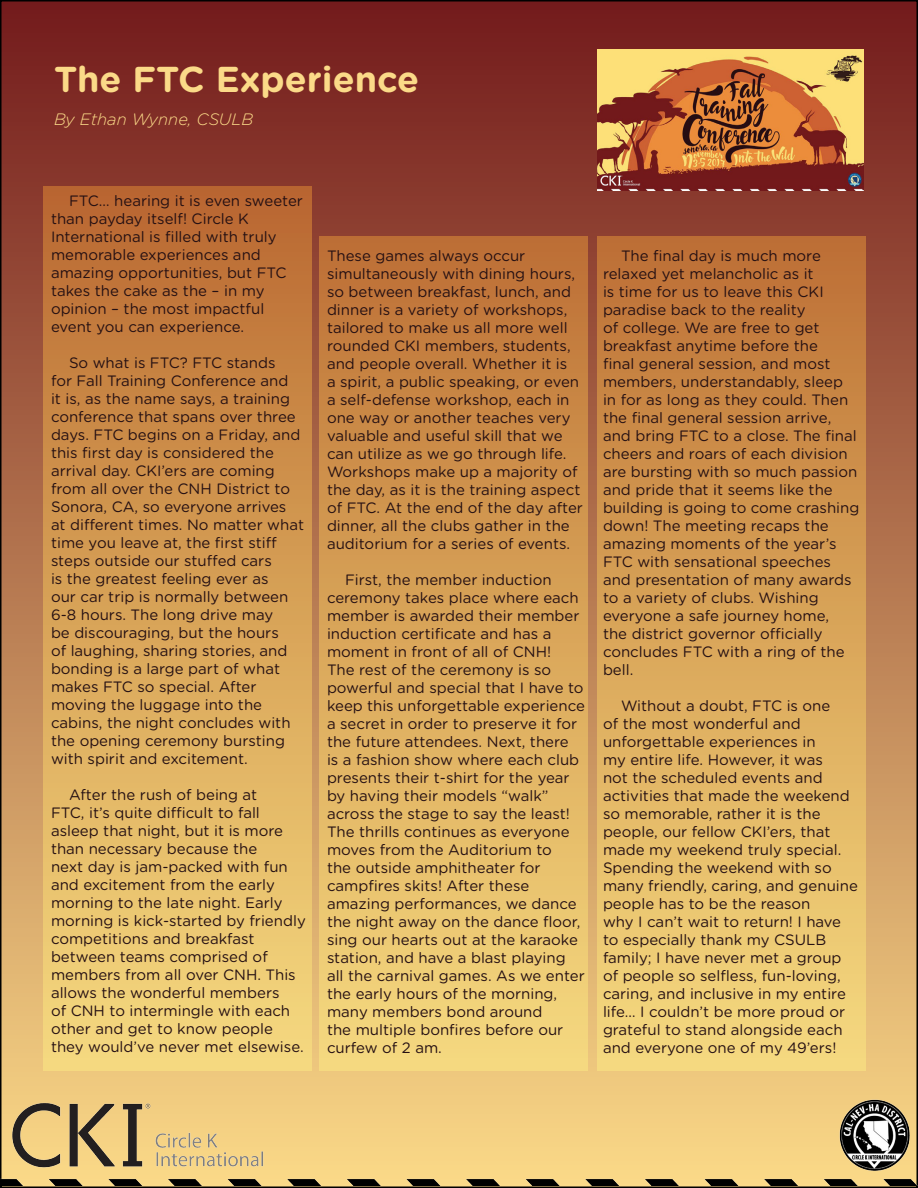
<style>
.page{position:relative;width:918px;height:1188px;background:#fff}
.page>*{position:absolute;margin:0;border:0;box-sizing:border-box;transform-origin:0 0}
.t1{font:700 36px "Gotham Rounded";color:#fbda88}
.t2{font:italic 300 16.5px "Gotham Rounded";color:#fbda88}
.t3{font:15px/18px "Gotham Rounded";color:#251013}
</style>
<div class="page">
<div style="left:1px;top:1px;width:916px;height:1186px;background:linear-gradient(to bottom,#741c1c,#fcdc88)"></div>
<div style="left:320px;top:236px;width:268px;height:835px;background:linear-gradient(to bottom,#bd7136,#f7dc80)"></div>
<div style="left:597px;top:236px;width:268px;height:835px;background:linear-gradient(to bottom,#bd7136,#f7dc80)"></div>
<img style="left:0;top:1098px;width:918px;height:88px">
<img style="left:597px;top:50px;width:267px;height:140px">
<div style="left:44px;top:187px;width:268px;height:884px;background:linear-gradient(to bottom,#ba6931,#f7dc80)"></div>
<h1 class="t1" style="left:54px;top:53px;width:367px">The FTC Experience</h1>
<p class="t2" style="left:54px;top:108px;width:201px">By Ethan Wynne, CSULB</p>
<p class="t3" style="left:51px;top:191px;width:254px;text-indent:18px">FTC… hearing it is even sweeter than payday itself! Circle K<br>International is filled with truly memorable experiences and amazing opportunities, but FTC takes the cake as the – in my opinion – the most impactful event you can experience.</p>
<p class="t3" style="left:51px;top:353px;width:255px;text-indent:18px">So what is FTC? FTC stands<br>for Fall Training Conference and<br>it is, as the name says, a training conference that spans over three days. FTC begins on a Friday, and this first day is considered the arrival day. CKI’ers are coming from all over the CNH District to<br>Sonora, CA, so everyone arrives at different times. No matter what time you leave at, the first stiff steps outside our stuffed cars<br>is the greatest feeling ever as<br>our car trip is normally between<br>6-8 hours. The long drive may<br>be discouraging, but the hours<br>of laughing, sharing stories, and bonding is a large part of what makes FTC so special. After moving the luggage into the cabins, the night concludes with the opening ceremony bursting with spirit and excitement.</p>
<p class="t3" style="left:51px;top:785px;width:256px;text-indent:18px">After the rush of being at<br>FTC, it’s quite difficult to fall asleep that night, but it is more than necessary because the<br>next day is jam-packed with fun and excitement from the early morning to the late night. Early morning is kick-started by friendly competitions and breakfast between teams comprised of members from all over CNH. This allows the wonderful members<br>of CNH to intermingle with each other and get to know people they would’ve never met elsewise.</p>
<p class="t3" style="left:327px;top:246px;width:258px">These games always occur simultaneously with dining hours, so between breakfast, lunch, and dinner is a variety of workshops, tailored to make us all more well rounded CKI members, students, and people overall. Whether it is<br>a spirit, a public speaking, or even a self-defense workshop, each in one way or another teaches very valuable and useful skill that we can utilize as we go through life.<br>Workshops make up a majority of the day, as it is the training aspect of FTC. At the end of the day after dinner, all the clubs gather in the auditorium for a series of events.</p>
<p class="t3" style="left:327px;top:570px;width:259px;text-indent:18px">First, the member induction ceremony takes place where each member is awarded their member induction certificate and has a moment in front of all of CNH!<br>The rest of the ceremony is so powerful and special that I have to keep this unforgettable experience a secret in order to preserve it for the future attendees. Next, there<br>is a fashion show where each club presents their t-shirt for the year by having their models “walk” across the stage to say the least!<br>The thrills continues as everyone moves from the Auditorium to<br>the outside amphitheater for campfires skits! After these amazing performances, we dance the night away on the dance floor, sing our hearts out at the karaoke station, and have a blast playing all the carnival games. As we enter the early hours of the morning, many members bond around<br>the multiple bonfires before our curfew of 2 am.</p>
<p class="t3" style="left:603px;top:246px;width:258px;text-indent:18px">The final day is much more relaxed yet melancholic as it<br>is time for us to leave this CKI paradise back to the reality<br>of college. We are free to get breakfast anytime before the<br>final general session, and most members, understandably, sleep in for as long as they could. Then the final general session arrive, and bring FTC to a close. The final cheers and roars of each division are bursting with so much passion and pride that it seems like the building is going to come crashing down! The meeting recaps the amazing moments of the year’s<br>FTC with sensational speeches and presentation of many awards to a variety of clubs. Wishing everyone a safe journey home,<br>the district governor officially concludes FTC with a ring of the bell.</p>
<p class="t3" style="left:603px;top:696px;width:256px;text-indent:18px">Without a doubt, FTC is one<br>of the most wonderful and unforgettable experiences in<br>my entire life. However, it was<br>not the scheduled events and activities that made the weekend so memorable, rather it is the people, our fellow CKI’ers, that made my weekend truly special.<br>Spending the weekend with so many friendly, caring, and genuine people has to be the reason<br>why I can’t wait to return! I have to especially thank my CSULB family; I have never met a group of people so selfless, fun-loving, caring, and inclusive in my entire life… I couldn’t be more proud or grateful to stand alongside each and everyone one of my 49’ers!</p>
</div>
